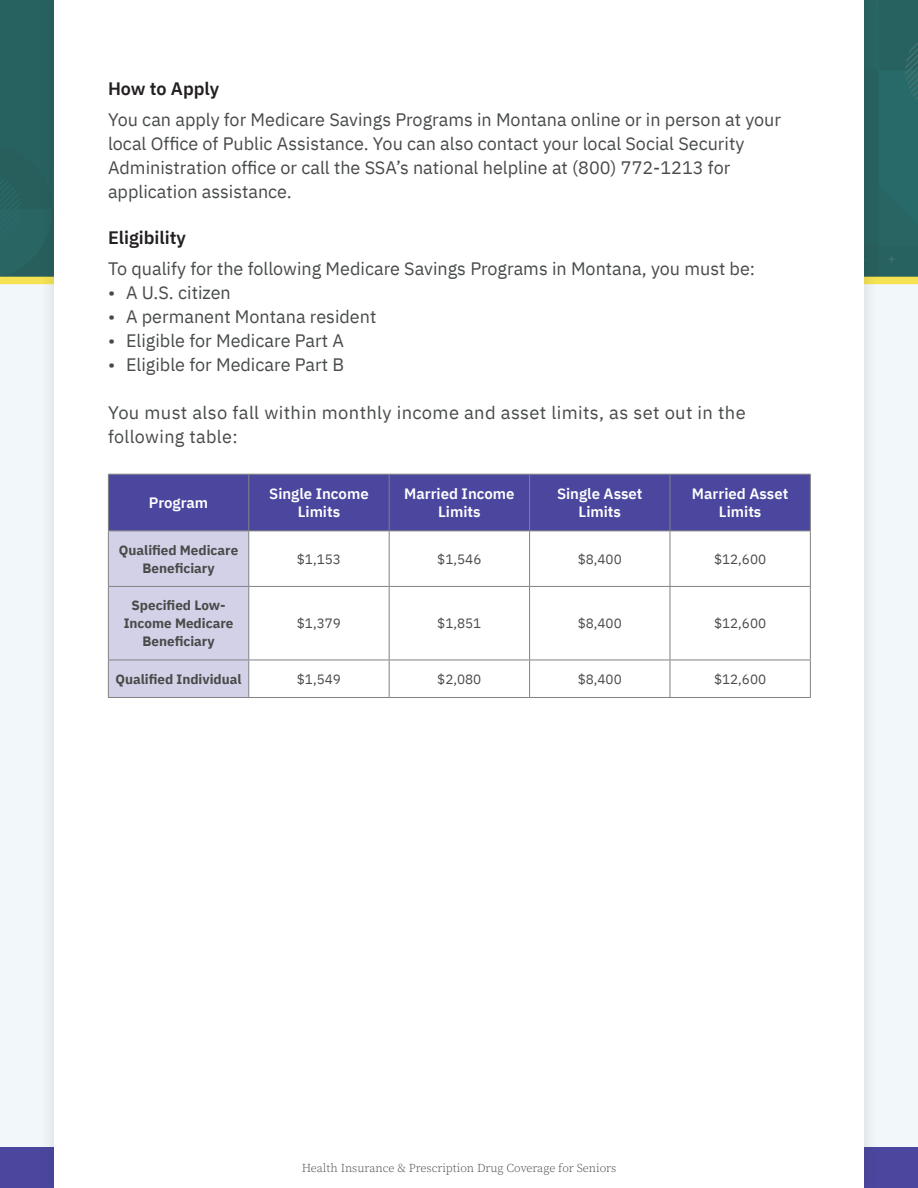
<style>
.page{position:relative;width:918px;height:1188px;background:#f2f7f9}
.page>*{position:absolute;margin:0;border:0;box-sizing:border-box;transform-origin:0 0}
.t1{font:18px/24px "IBM Plex Sans";color:#474b49}
.t2{font:18px/24px "IBM Plex Sans";letter-spacing:.02em;color:#474b49}
.t3{font:600 18px "IBM Plex Sans";color:#231f20}
.t4{font:600 15px/18px "IBM Plex Sans";color:#fff;text-align:center}
.t5{font:700 13.5px/18px "IBM Plex Sans";color:#474b49;text-align:center}
.t6{font:13.5px "IBM Plex Sans";color:#474b49}
.t7{font:300 12px "Source Serif Pro";color:#474b49}
</style>
<div class="page">
<div style="left:0;top:0;width:918px;height:280px;background:#2d6361"></div>
<div style="left:0;top:277px;width:918px;height:7px;background:#f5e353"></div>
<div style="left:0;top:1148px;width:918px;height:40px;background:#4b479f"></div>
<div style="left:39px;top:0;width:841px;height:1188px;background:#231f20;opacity:.15"></div>
<div style="left:54px;top:0;width:810px;height:1188px;background:#fff"></div>
<svg style="left:109px;top:475px;width:701px;height:222px"></svg>
<hr style="left:248px;top:475px;width:1px;height:56px;background:#808284">
<hr style="left:389px;top:475px;width:1px;height:56px;background:#808284">
<hr style="left:529px;top:475px;width:1px;height:56px;background:#808284">
<hr style="left:670px;top:475px;width:1px;height:56px;background:#808284">
<hr style="left:389px;top:531px;width:1px;height:55px;background:#808284">
<hr style="left:529px;top:531px;width:1px;height:55px;background:#808284">
<hr style="left:670px;top:531px;width:1px;height:55px;background:#808284">
<hr style="left:108px;top:586px;width:141px;height:1px;background:#808284">
<hr style="left:249px;top:586px;width:140px;height:1px;background:#808284">
<hr style="left:389px;top:586px;width:141px;height:1px;background:#808284">
<hr style="left:389px;top:587px;width:1px;height:73px;background:#808284">
<hr style="left:530px;top:586px;width:140px;height:1px;background:#808284">
<hr style="left:529px;top:587px;width:1px;height:73px;background:#808284">
<hr style="left:670px;top:586px;width:141px;height:1px;background:#808284">
<hr style="left:670px;top:587px;width:1px;height:73px;background:#808284">
<hr style="left:108px;top:660px;width:141px;height:1px;background:#808284">
<hr style="left:249px;top:660px;width:140px;height:1px;background:#808284">
<hr style="left:389px;top:660px;width:141px;height:1px;background:#808284">
<hr style="left:389px;top:660px;width:1px;height:37px;background:#808284">
<hr style="left:530px;top:660px;width:140px;height:1px;background:#808284">
<hr style="left:529px;top:660px;width:1px;height:37px;background:#808284">
<hr style="left:670px;top:660px;width:141px;height:1px;background:#808284">
<hr style="left:670px;top:660px;width:1px;height:37px;background:#808284">
<hr style="left:810px;top:531px;width:1px;height:55px;background:#808284">
<hr style="left:810px;top:587px;width:1px;height:73px;background:#808284">
<hr style="left:810px;top:660px;width:1px;height:37px;background:#808284">
<hr style="left:249px;top:697px;width:140px;height:1px;background:#808284">
<hr style="left:389px;top:697px;width:141px;height:1px;background:#808284">
<hr style="left:530px;top:697px;width:140px;height:1px;background:#808284">
<hr style="left:670px;top:697px;width:141px;height:1px;background:#808284">
<hr style="left:108px;top:474px;width:141px;height:1px;background:#808284">
<hr style="left:108px;top:475px;width:1px;height:56px;background:#808284">
<hr style="left:249px;top:474px;width:140px;height:1px;background:#808284">
<hr style="left:389px;top:474px;width:141px;height:1px;background:#808284">
<hr style="left:530px;top:474px;width:140px;height:1px;background:#808284">
<hr style="left:670px;top:474px;width:141px;height:1px;background:#808284">
<hr style="left:810px;top:475px;width:1px;height:56px;background:#808284">
<hr style="left:249px;top:531px;width:140px;height:1px;background:#808284">
<hr style="left:389px;top:531px;width:141px;height:1px;background:#808284">
<hr style="left:530px;top:531px;width:140px;height:1px;background:#808284">
<hr style="left:670px;top:531px;width:141px;height:1px;background:#808284">
<hr style="left:108px;top:531px;width:141px;height:1px;background:#808284">
<hr style="left:108px;top:531px;width:1px;height:55px;background:#808284">
<hr style="left:248px;top:531px;width:1px;height:55px;background:#808284">
<hr style="left:108px;top:587px;width:1px;height:73px;background:#808284">
<hr style="left:248px;top:587px;width:1px;height:73px;background:#808284">
<hr style="left:108px;top:660px;width:1px;height:37px;background:#808284">
<hr style="left:248px;top:660px;width:1px;height:37px;background:#808284">
<hr style="left:108px;top:697px;width:141px;height:1px;background:#808284">
<p class="t3" style="left:108px;top:75px;width:113px">How to Apply</p>
<p class="t1" style="left:108px;top:106px;width:675px">You can apply for Medicare Savings Programs in Montana online or in person at your local Office of Public Assistance. You can also contact your local Social Security Administration office or call the SSA’s national helpline at (800) 772-1213 for application assistance.</p>
<p class="t3" style="left:108px;top:224px;width:80px">Eligibility</p>
<p class="t1" style="left:108px;top:255px;width:649px">To qualify for the following Medicare Savings Programs in Montana, you must be:</p>
<p class="t1" style="left:108px;top:279px;width:124px">• A U.S. citizen</p>
<p class="t1" style="left:108px;top:303px;width:270px">• A permanent Montana resident</p>
<p class="t1" style="left:108px;top:327px;width:237px">• Eligible for Medicare Part A</p>
<p class="t1" style="left:108px;top:351px;width:238px">• Eligible for Medicare Part B</p>
<p class="t2" style="left:108px;top:399px;width:639px">You must also fall within monthly income and asset limits, as set out in the following table:</p>
<p class="t4" style="left:149px;top:493px;width:61px">Program</p>
<p class="t4" style="left:269px;top:484px;width:101px">Single Income<br>Limits</p>
<p class="t4" style="left:404px;top:484px;width:112px">Married Income<br>Limits</p>
<p class="t4" style="left:557px;top:484px;width:87px">Single Asset<br>Limits</p>
<p class="t4" style="left:692px;top:484px;width:98px">Married Asset<br>Limits</p>
<p class="t5" style="left:119px;top:540px;width:121px">Qualified Medicare<br>Beneficiary</p>
<p class="t6" style="left:297px;top:549px;width:46px">$1,153</p>
<p class="t6" style="left:437px;top:549px;width:46px">$1,546</p>
<p class="t6" style="left:578px;top:549px;width:46px">$8,400</p>
<p class="t6" style="left:714px;top:549px;width:54px">$12,600</p>
<p class="t5" style="left:124px;top:596px;width:111px">Specified Low-<br>Income Medicare<br>Beneficiary</p>
<p class="t6" style="left:297px;top:613px;width:46px">$1,379</p>
<p class="t6" style="left:437px;top:613px;width:46px">$1,851</p>
<p class="t6" style="left:578px;top:613px;width:46px">$8,400</p>
<p class="t6" style="left:714px;top:613px;width:54px">$12,600</p>
<p class="t5" style="left:115px;top:669px;width:128px">Qualified Individual</p>
<p class="t6" style="left:297px;top:669px;width:46px">$1,549</p>
<p class="t6" style="left:437px;top:669px;width:46px">$2,080</p>
<p class="t6" style="left:578px;top:669px;width:46px">$8,400</p>
<p class="t6" style="left:714px;top:669px;width:54px">$12,600</p>
<p class="t7" style="left:302px;top:1160px;width:316px">Health Insurance &amp; Prescription Drug Coverage for Seniors</p>
</div>
